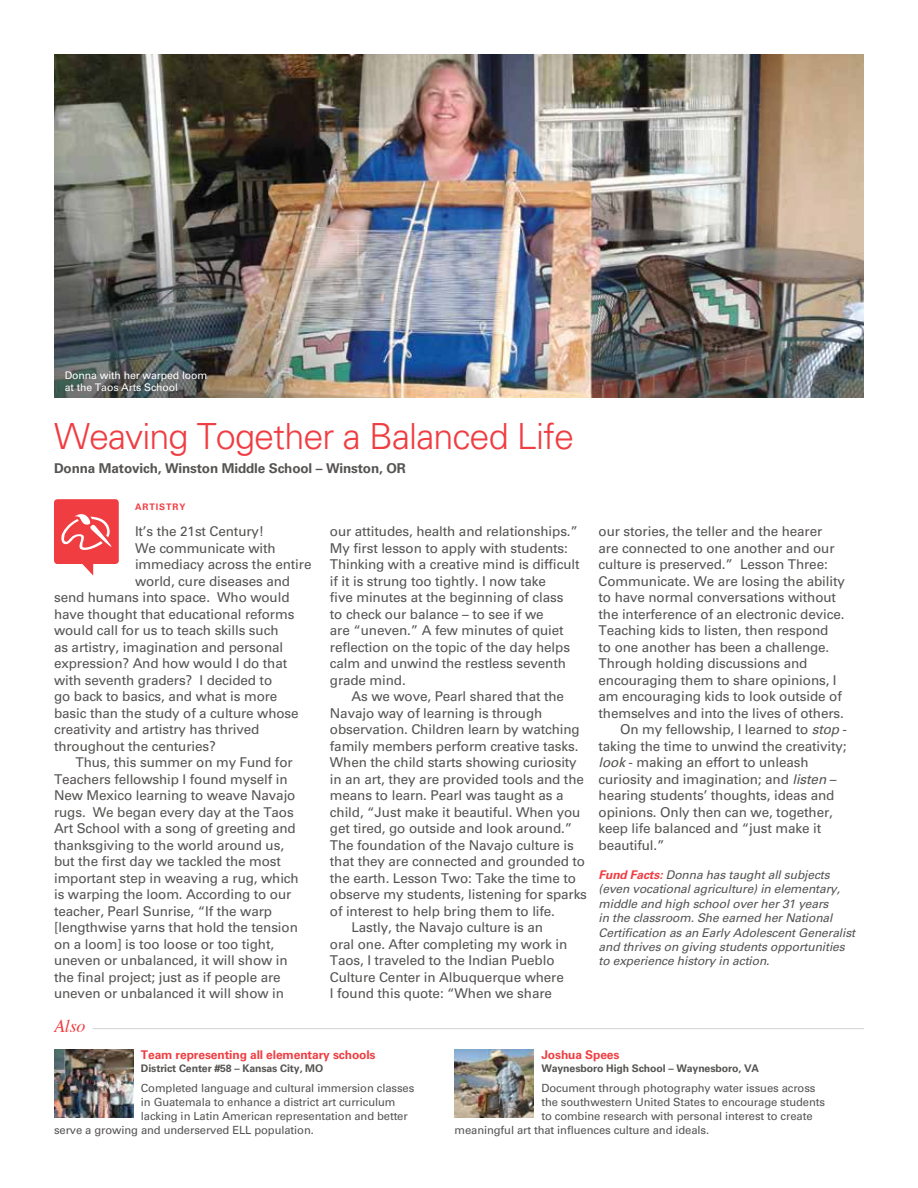
<style>
.page{position:relative;width:918px;height:1188px;background:#fff}
.page>*{position:absolute;margin:0;border:0;box-sizing:border-box;transform-origin:0 0}
.t1{font:300 36px "Univers 45";letter-spacing:-.025em;color:#ef3d42}
.t2{font:italic 18px "Times";color:#ef3d42}
.t3{font:13.5px/16.5px "Univers 55 Roman";letter-spacing:-.01em;color:#555453}
.t4{font:700 13.5px "Univers 65";letter-spacing:-.01em;color:#555453}
.t5{font:italic 12px/14.4px "Univers 55";letter-spacing:-.01em;color:#555453}
.t6{font:700 12px "Univers 65";letter-spacing:-.01em;color:#ef3e42}
.t7{font:11.25px "Univers 55 Roman";letter-spacing:-.01em;color:#555453}
.t8{font:700 10.5px "Univers 65";letter-spacing:-.01em;color:#555453}
.t9{font:10.5px/12px "Univers 55 Roman";letter-spacing:-.01em;color:#fff}
.t10{font:700 9px "Univers 65";letter-spacing:.1em;color:#ef3d42}
.s1{font-family:"Univers 55";font-style:italic}
.s2{font-family:"Univers 65";font-weight:700;color:#ef3d42}
</style>
<div class="page">
<img style="left:54px;top:54px;width:810px;height:344px">
<div style="left:54px;top:499px;width:65px;height:65px;background:#ef3d42;border-radius:4px"></div>
<svg style="left:82px;top:564px;width:11px;height:12px"></svg>
<img style="left:54px;top:1050px;width:79px;height:68px">
<img style="left:455px;top:1050px;width:79px;height:68px">
<hr style="left:93px;top:1028px;width:771px;height:1px;background:#d1d3d4">
<svg style="left:61px;top:514px;width:51px;height:36px"></svg>
<p class="t9" style="left:65px;top:369px;width:144px">Donna with her warped loom at the Taos Arts School</p>
<h1 class="t1" style="left:54px;top:415px;width:522px">Weaving Together a Balanced Life</h1>
<p class="t4" style="left:54px;top:460px;width:353px">Donna Matovich, Winston Middle School – Winston, OR</p>
<p class="t10" style="left:135px;top:502px;width:52px">ARTISTRY</p>
<p class="t3" style="left:135px;top:523px;width:131px">It’s the 21st Century!</p>
<p class="t3" style="left:135px;top:540px;width:142px">We communicate with</p>
<p class="t3" style="left:135px;top:556px;width:178px">immediacy across the entire</p>
<p class="t3" style="left:135px;top:573px;width:157px">world, cure diseases and</p>
<p class="t3" style="left:54px;top:589px;width:237px">send humans into space. Who would</p>
<p class="t3" style="left:54px;top:606px;width:242px">have thought that educational reforms</p>
<p class="t3" style="left:54px;top:622px;width:226px">would call for us to teach skills such</p>
<p class="t3" style="left:54px;top:639px;width:231px">as artistry, imagination and personal</p>
<p class="t3" style="left:54px;top:655px;width:235px">expression? And how would I do that</p>
<p class="t3" style="left:54px;top:672px;width:220px">with seventh graders? I decided to</p>
<p class="t3" style="left:54px;top:688px;width:225px">go back to basics, and what is more</p>
<p class="t3" style="left:54px;top:705px;width:246px">basic than the study of a culture whose</p>
<p class="t3" style="left:54px;top:721px;width:207px">creativity and artistry has thrived</p>
<p class="t3" style="left:54px;top:738px;width:163px">throughout the centuries?</p>
<p class="t3" style="left:76px;top:754px;width:219px">Thus, this summer on my Fund for</p>
<p class="t3" style="left:54px;top:771px;width:235px">Teachers fellowship I found myself in</p>
<p class="t3" style="left:54px;top:787px;width:243px">New Mexico learning to weave Navajo</p>
<p class="t3" style="left:54px;top:804px;width:241px">rugs. We began every day at the Taos</p>
<p class="t3" style="left:54px;top:820px;width:243px">Art School with a song of greeting and</p>
<p class="t3" style="left:54px;top:837px;width:232px">thanksgiving to the world around us,</p>
<p class="t3" style="left:54px;top:853px;width:229px">but the first day we tackled the most</p>
<p class="t3" style="left:54px;top:870px;width:246px">important step in weaving a rug, which</p>
<p class="t3" style="left:54px;top:886px;width:239px">is warping the loom. According to our</p>
<p class="t3" style="left:54px;top:903px;width:220px">teacher, Pearl Sunrise, “If the warp</p>
<p class="t3" style="left:54px;top:919px;width:245px">[lengthwise yarns that hold the tension</p>
<p class="t3" style="left:54px;top:936px;width:222px">on a loom] is too loose or too tight,</p>
<p class="t3" style="left:54px;top:952px;width:235px">uneven or unbalanced, it will show in</p>
<p class="t3" style="left:54px;top:969px;width:228px">the final project; just as if people are</p>
<p class="t3" style="left:54px;top:985px;width:232px">uneven or unbalanced it will show in</p>
<h2 class="t2" style="left:54px;top:1011px;width:33px">Also</h2>
<p class="t3" style="left:330px;top:523px;width:251px">our attitudes, health and relationships.” My first lesson to apply with students:<br>Thinking with a creative mind is difficult if it is strung too tightly. I now take<br>five minutes at the beginning of class to check our balance – to see if we<br>are “uneven.” A few minutes of quiet reflection on the topic of the day helps calm and unwind the restless seventh grade mind.</p>
<p class="t3" style="left:352px;top:688px;width:214px">As we wove, Pearl shared that the</p>
<p class="t3" style="left:330px;top:705px;width:214px">Navajo way of learning is through</p>
<p class="t3" style="left:330px;top:721px;width:251px">observation. Children learn by watching</p>
<p class="t3" style="left:330px;top:738px;width:250px">family members perform creative tasks.</p>
<p class="t3" style="left:330px;top:754px;width:248px">When the child starts showing curiosity</p>
<p class="t3" style="left:330px;top:771px;width:256px">in an art, they are provided tools and the</p>
<p class="t3" style="left:330px;top:787px;width:235px">means to learn. Pearl was taught as a</p>
<p class="t3" style="left:330px;top:804px;width:252px">child, “Just make it beautiful. When you</p>
<p class="t3" style="left:330px;top:820px;width:244px">get tired, go outside and look around.”</p>
<p class="t3" style="left:330px;top:837px;width:245px">The foundation of the Navajo culture is</p>
<p class="t3" style="left:330px;top:853px;width:257px">that they are connected and grounded to</p>
<p class="t3" style="left:330px;top:870px;width:248px">the earth. Lesson Two: Take the time to</p>
<p class="t3" style="left:330px;top:886px;width:259px">observe my students, listening for sparks</p>
<p class="t3" style="left:330px;top:903px;width:227px">of interest to help bring them to life.</p>
<p class="t3" style="left:352px;top:919px;width:193px">Lastly, the Navajo culture is an</p>
<p class="t3" style="left:330px;top:936px;width:239px">oral one. After completing my work in</p>
<p class="t3" style="left:330px;top:952px;width:226px">Taos, I traveled to the Indian Pueblo</p>
<p class="t3" style="left:330px;top:969px;width:235px">Culture Center in Albuquerque where</p>
<p class="t3" style="left:330px;top:985px;width:224px">I found this quote: “When we share</p>
<p class="t3" style="left:599px;top:523px;width:225px">our stories, the teller and the hearer</p>
<p class="t3" style="left:599px;top:540px;width:238px">are connected to one another and our</p>
<p class="t3" style="left:599px;top:556px;width:231px">culture is preserved.” Lesson Three:</p>
<p class="t3" style="left:599px;top:573px;width:248px">Communicate. We are losing the ability</p>
<p class="t3" style="left:599px;top:589px;width:239px">to have normal conversations without</p>
<p class="t3" style="left:599px;top:606px;width:247px">the interference of an electronic device.</p>
<p class="t3" style="left:599px;top:622px;width:231px">Teaching kids to listen, then respond</p>
<p class="t3" style="left:599px;top:639px;width:232px">to one another has been a challenge.</p>
<p class="t3" style="left:599px;top:655px;width:210px">Through holding discussions and</p>
<p class="t3" style="left:599px;top:672px;width:240px">encouraging them to share opinions, I</p>
<p class="t3" style="left:599px;top:688px;width:245px">am encouraging kids to look outside of</p>
<p class="t3" style="left:599px;top:705px;width:247px">themselves and into the lives of others.</p>
<p class="t3" style="left:620px;top:721px;width:228px">On my fellowship, I learned to <span class="s1">stop</span> -</p>
<p class="t3" style="left:599px;top:738px;width:250px">taking the time to unwind the creativity;</p>
<p class="t3" style="left:599px;top:754px;width:212px"><span class="s1">look</span> - making an effort to unleash</p>
<p class="t3" style="left:599px;top:771px;width:239px">curiosity and imagination; and <span class="s1">listen</span> –</p>
<p class="t3" style="left:599px;top:787px;width:237px">hearing students’ thoughts, ideas and</p>
<p class="t3" style="left:599px;top:804px;width:236px">opinions. Only then can we, together,</p>
<p class="t3" style="left:599px;top:820px;width:224px">keep life balanced and “just make it</p>
<p class="t3" style="left:599px;top:837px;width:68px">beautiful.”</p>
<p class="t5" style="left:599px;top:868px;width:258px"><span class="s2">Fund Facts:</span> Donna has taught all subjects (even vocational agriculture) in elementary, middle and high school over her 31 years<br>in the classroom. She earned her National Certification as an Early Adolescent Generalist and thrives on giving students opportunities to experience history in action.</p>
<p class="t6" style="left:141px;top:1048px;width:236px">Team representing all elementary schools</p>
<p class="t8" style="left:141px;top:1062px;width:184px">District Center #58 – Kansas City, MO</p>
<p class="t7" style="left:141px;top:1082px;width:275px">Completed language and cultural immersion classes</p>
<p class="t7" style="left:141px;top:1096px;width:256px">in Guatemala to enhance a district art curriculum</p>
<p class="t7" style="left:141px;top:1109px;width:268px">lacking in Latin American representation and better</p>
<p class="t7" style="left:54px;top:1123px;width:261px">serve a growing and underserved ELL population.</p>
<p class="t6" style="left:541px;top:1048px;width:80px">Joshua Spees</p>
<p class="t8" style="left:541px;top:1062px;width:219px">Waynesboro High School – Waynesboro, VA</p>
<p class="t7" style="left:541px;top:1082px;width:276px">Document through photography water issues across</p>
<p class="t7" style="left:541px;top:1096px;width:285px">the southwestern United States to encourage students</p>
<p class="t7" style="left:541px;top:1109px;width:273px">to combine research with personal interest to create</p>
<p class="t7" style="left:455px;top:1123px;width:256px">meaningful art that influences culture and ideals.</p>
</div>
